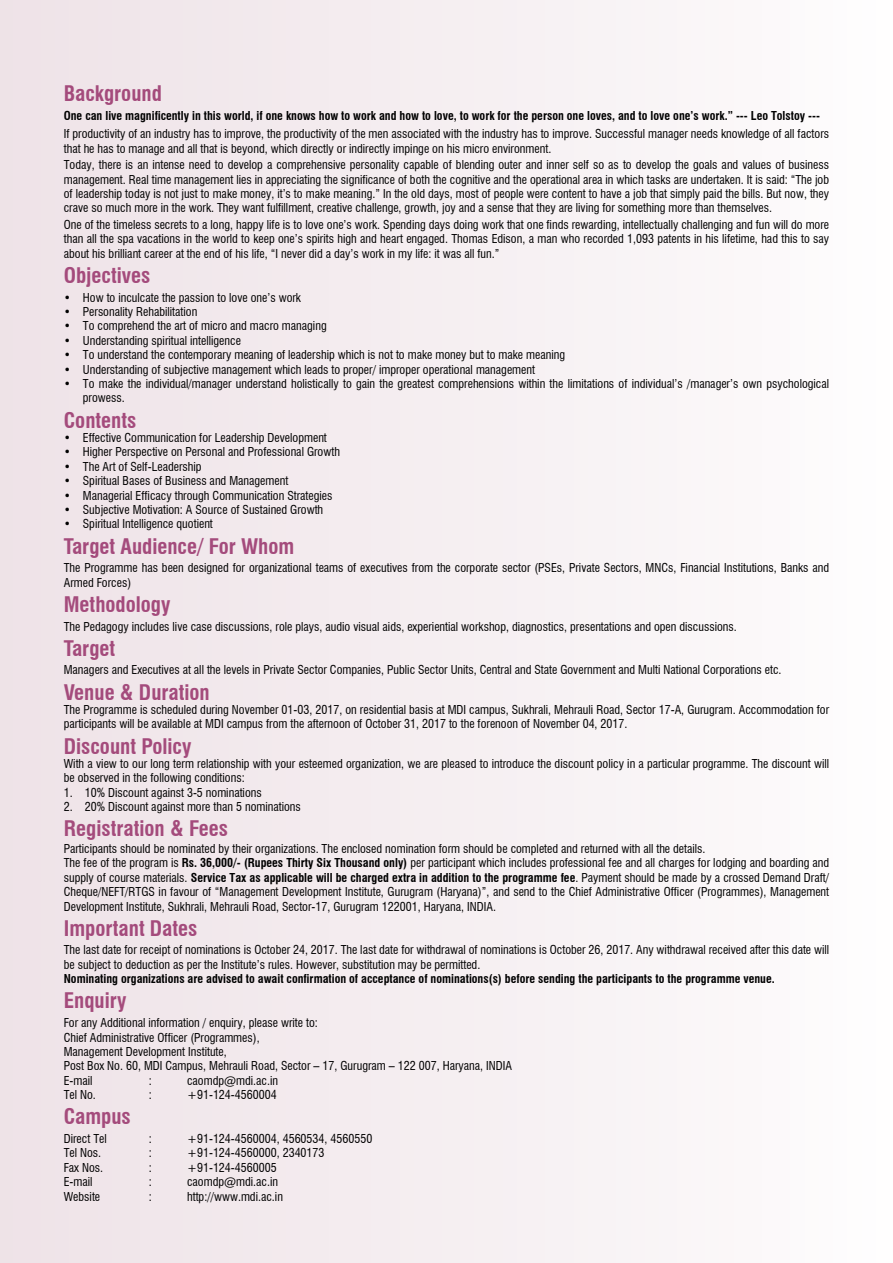
<style>
.page{position:relative;width:893px;height:1263px;background:#fff}
.page>*{position:absolute;margin:0;border:0;box-sizing:border-box;transform-origin:0 0}
.t1{font:700 condensed 21px "Swiss 721 BT";color:#a44b7c}
.t2{font:condensed 12px/14.4px "Swiss 721 BT";color:#000}
.t3{font:700 condensed 12px "Swiss 721 BT";color:#000}
.s1{font-weight:700}
</style>
<div class="page">
<div style="left:0;top:0;width:893px;height:1263px;background:linear-gradient(to right,#eee2e7,#fefcfd)"></div>
<hr style="left:892px;top:0;width:1px;height:1263px;background:#fff">
<h1 class="t1" style="left:64px;top:81px;width:100px">Background</h1>
<p class="t3" style="left:64px;top:108px;width:758px">One can live magnificently in this world, if one knows how to work and how to love, to work for the person one loves, and to love one’s work.” --- Leo Tolstoy ---</p>
<p class="t2" style="left:64px;top:127px;width:767px">If productivity of an industry has to improve, the productivity of the men associated with the industry has to improve. Successful manager needs knowledge of all factors that he has to manage and all that is beyond, which directly or indirectly impinge on his micro environment.</p>
<p class="t2" style="left:64px;top:158px;width:767px;text-align:justify">Today, there is an intense need to develop a comprehensive personality capable of blending outer and inner self so as to develop the goals and values of business management. Real time management lies in appreciating the significance of both the cognitive and the operational area in which tasks are undertaken. It is said: “The job of leadership today is not just to make money, it’s to make meaning.” In the old days, most of people were content to have a job that simply paid the bills. But now, they crave so much more in the work. They want fulfillment, creative challenge, growth, joy and a sense that they are living for something more than themselves.</p>
<p class="t2" style="left:64px;top:217px;width:767px;text-align:justify">One of the timeless secrets to a long, happy life is to love one’s work. Spending days doing work that one finds rewarding, intellectually challenging and fun will do more than all the spa vacations in the world to keep one’s spirits high and heart engaged. Thomas Edison, a man who recorded 1,093 patents in his lifetime, had this to say about his brilliant career at the end of his life, “I never did a day’s work in my life: it was all fun.”</p>
<h1 class="t1" style="left:64px;top:263px;width:88px">Objectives</h1>
<p class="t2" style="left:64px;top:290px;width:239px">• How to inculcate the passion to love one’s work</p>
<p class="t2" style="left:64px;top:304px;width:135px">• Personality Rehabilitation</p>
<p class="t2" style="left:64px;top:319px;width:264px">• To comprehend the art of micro and macro managing</p>
<p class="t2" style="left:64px;top:333px;width:179px">• Understanding spiritual intelligence</p>
<p class="t2" style="left:64px;top:348px;width:503px">• To understand the contemporary meaning of leadership which is not to make money but to make meaning</p>
<p class="t2" style="left:64px;top:362px;width:473px">• Understanding of subjective management which leads to proper/ improper operational management</p>
<p class="t2" style="left:83px;top:376px;width:748px;text-indent:-19px">• To make the individual/manager understand holistically to gain the greatest comprehensions within the limitations of individual’s /manager’s own psychological prowess.</p>
<h1 class="t1" style="left:64px;top:407px;width:74px">Contents</h1>
<p class="t2" style="left:64px;top:430px;width:265px">• Effective Communication for Leadership Development</p>
<p class="t2" style="left:64px;top:445px;width:278px">• Higher Perspective on Personal and Professional Growth</p>
<p class="t2" style="left:64px;top:459px;width:139px">• The Art of Self-Leadership</p>
<p class="t2" style="left:64px;top:474px;width:226px">• Spiritual Bases of Business and Management</p>
<p class="t2" style="left:64px;top:488px;width:270px">• Managerial Efficacy through Communication Strategies</p>
<p class="t2" style="left:64px;top:502px;width:261px">• Subjective Motivation: A Source of Sustained Growth</p>
<p class="t2" style="left:64px;top:517px;width:151px">• Spiritual Intelligence quotient</p>
<h1 class="t1" style="left:64px;top:533px;width:232px">Target Audience/ For Whom</h1>
<p class="t2" style="left:64px;top:561px;width:767px">The Programme has been designed for organizational teams of executives from the corporate sector (PSEs, Private Sectors, MNCs, Financial Institutions, Banks and<br>Armed Forces)</p>
<h1 class="t1" style="left:64px;top:592px;width:108px">Methodology</h1>
<p class="t2" style="left:64px;top:619px;width:675px">The Pedagogy includes live case discussions, role plays, audio visual aids, experiential workshop, diagnostics, presentations and open discussions.</p>
<h1 class="t1" style="left:64px;top:635px;width:53px">Target</h1>
<p class="t2" style="left:64px;top:663px;width:719px">Managers and Executives at all the levels in Private Sector Companies, Public Sector Units, Central and State Government and Multi National Corporations etc.</p>
<h1 class="t1" style="left:64px;top:679px;width:148px">Venue &amp; Duration</h1>
<p class="t2" style="left:64px;top:702px;width:767px">The Programme is scheduled during November 01-03, 2017, on residential basis at MDI campus, Sukhrali, Mehrauli Road, Sector 17-A, Gurugram. Accommodation for participants will be available at MDI campus from the afternoon of October 31, 2017 to the forenoon of November 04, 2017.</p>
<h1 class="t1" style="left:64px;top:733px;width:129px">Discount Policy</h1>
<p class="t2" style="left:64px;top:756px;width:767px">With a view to our long term relationship with your esteemed organization, we are pleased to introduce the discount policy in a particular programme. The discount will be observed in the following conditions:</p>
<p class="t2" style="left:64px;top:785px;width:200px">1. 10% Discount against 3-5 nominations</p>
<p class="t2" style="left:64px;top:800px;width:239px">2. 20% Discount against more than 5 nominations</p>
<h1 class="t1" style="left:64px;top:816px;width:166px">Registration &amp; Fees</h1>
<p class="t2" style="left:64px;top:841px;width:767px">Participants should be nominated by their organizations. The enclosed nomination form should be completed and returned with all the details.<br>The fee of the program is <span class="s1">Rs. 36,000/- (Rupees Thirty Six Thousand only)</span> per participant which includes professional fee and all charges for lodging and boarding and supply of course materials. <span class="s1">Service Tax as applicable will be charged extra in addition to the programme fee</span>. Payment should be made by a crossed Demand Draft/ Cheque/NEFT/RTGS in favour of “Management Development Institute, Gurugram (Haryana)”, and send to the Chief Administrative Officer (Programmes), Management Development Institute, Sukhrali, Mehrauli Road, Sector-17, Gurugram 122001, Haryana, INDIA.</p>
<h1 class="t1" style="left:64px;top:915px;width:135px">Important Dates</h1>
<p class="t2" style="left:64px;top:943px;width:767px">The last date for receipt of nominations is October 24, 2017. The last date for withdrawal of nominations is October 26, 2017. Any withdrawal received after this date will be subject to deduction as per the Institute’s rules. However, substitution may be permitted.</p>
<p class="t3" style="left:64px;top:972px;width:712px">Nominating organizations are advised to await confirmation of acceptance of nominations(s) before sending the participants to the programme venue.</p>
<h1 class="t1" style="left:64px;top:988px;width:64px">Enquiry</h1>
<p class="t2" style="left:64px;top:1015px;width:450px">For any Additional information / enquiry, please write to:<br>Chief Administrative Officer (Programmes),<br>Management Development Institute,<br>Post Box No. 60, MDI Campus, Mehrauli Road, Sector – 17, Gurugram – 122 007, Haryana, INDIA E-mail</p>
<p class="t2" style="left:149px;top:1073px;width:4px">:</p>
<p class="t2" style="left:187px;top:1073px;width:92px">caomdp@mdi.ac.in</p>
<p class="t2" style="left:64px;top:1087px;width:34px">Tel No.</p>
<p class="t2" style="left:149px;top:1087px;width:4px">:</p>
<p class="t2" style="left:187px;top:1087px;width:91px">+91-124-4560004</p>
<h1 class="t1" style="left:64px;top:1104px;width:69px">Campus</h1>
<p class="t2" style="left:64px;top:1131px;width:45px">Direct Tel</p>
<p class="t2" style="left:149px;top:1131px;width:4px">:</p>
<p class="t2" style="left:187px;top:1131px;width:187px">+91-124-4560004, 4560534, 4560550</p>
<p class="t2" style="left:64px;top:1146px;width:39px">Tel Nos.</p>
<p class="t2" style="left:149px;top:1146px;width:4px">:</p>
<p class="t2" style="left:187px;top:1146px;width:139px">+91-124-4560000, 2340173</p>
<p class="t2" style="left:64px;top:1160px;width:41px">Fax Nos.</p>
<p class="t2" style="left:149px;top:1160px;width:4px">:</p>
<p class="t2" style="left:187px;top:1160px;width:91px">+91-124-4560005</p>
<p class="t2" style="left:64px;top:1174px;width:30px">E-mail</p>
<p class="t2" style="left:149px;top:1174px;width:4px">:</p>
<p class="t2" style="left:187px;top:1174px;width:92px">caomdp@mdi.ac.in</p>
<p class="t2" style="left:64px;top:1189px;width:38px">Website</p>
<p class="t2" style="left:149px;top:1189px;width:4px">:</p>
<p class="t2" style="left:187px;top:1189px;width:97px">http://www.mdi.ac.in</p>
</div>
